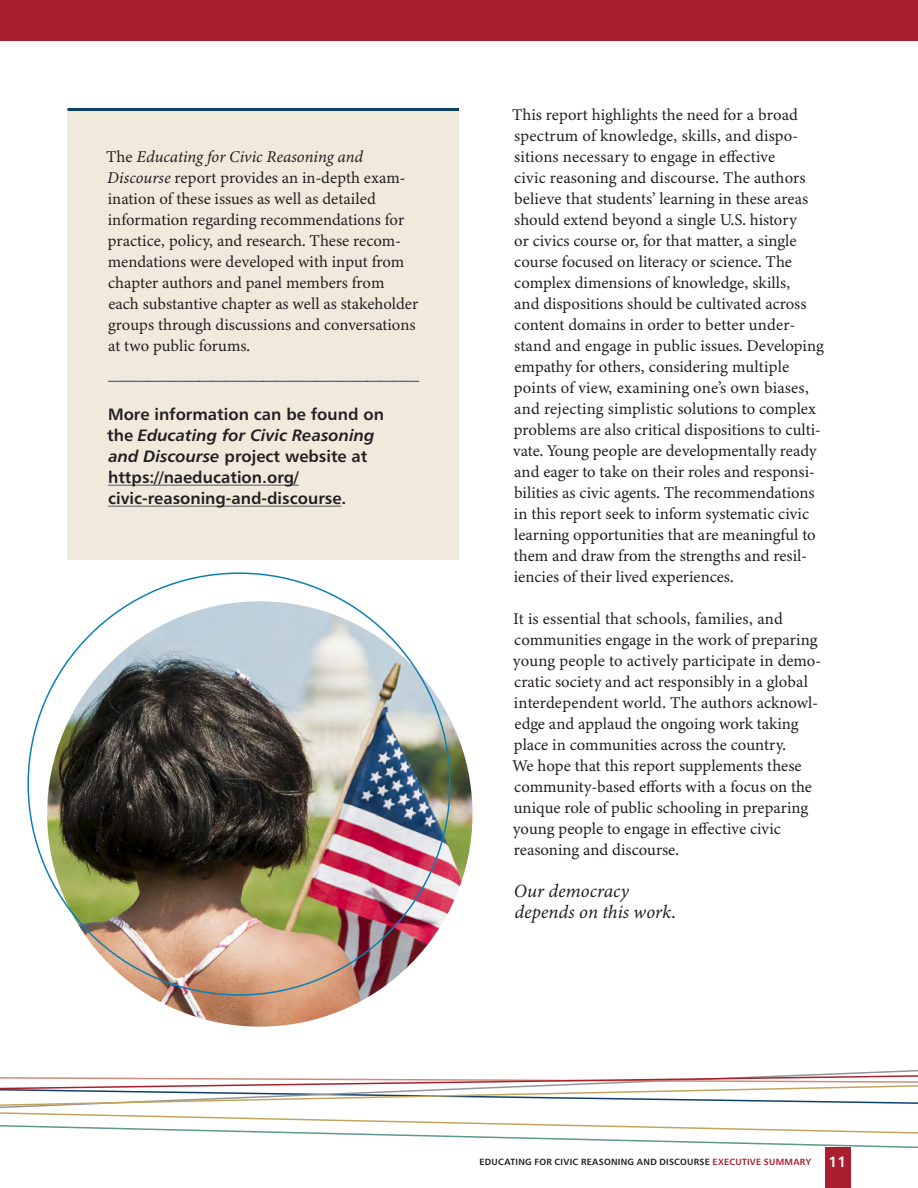
<style>
.page{position:relative;width:918px;height:1188px;background:#fff}
.page>*{position:absolute;margin:0;border:0;box-sizing:border-box;transform-origin:0 0}
.t1{font:italic 18.75px/21px "Minion Variable Concept";color:#231f20}
.t2{font:16.5px/21px "Minion Variable Concept";color:#231f20}
.t3{font:16.5px/21px "Humanist 777 BT Bold B";color:#231f20}
.t4{font:16.5px "Minion Variable Concept";color:#0e406a}
.t5{font:9px "Humanist 777 BT Bold B";letter-spacing:.025em;color:#231f20}
.s1{font-style:italic}
.s2{font-family:"Humanist 777 BT Bold Italic B"}
.s3{color:#aa1f2e}
.s4{font-size:15px;color:#fff}
</style>
<div class="page">
<div style="left:0;top:0;width:918px;height:40px;background:#aa1f2e"></div>
<div style="left:68px;top:110px;width:391px;height:449px;background:#f0eadc"></div>
<hr style="left:108px;top:485px;width:191px;height:1px;background:#58595b">
<hr style="left:108px;top:506px;width:233px;height:1px;background:#58595b">
<img style="left:47px;top:601px;width:425px;height:426px;border-radius:213px">
<hr style="left:68px;top:108px;width:391px;height:3px;background:#0e406a">
<svg style="left:406px;top:1136px;width:512px;height:18px"></svg>
<svg style="left:109px;top:1129px;width:809px;height:7px"></svg>
<svg style="left:0;top:1072px;width:918px;height:57px"></svg>
<div style="left:825px;top:1148px;width:25px;height:40px;background:#aa1f2e"></div>
<p class="t2" style="left:106px;top:146px;width:314px">The <span class="s1">Educating for Civic Reasoning and Discourse</span> report provides an in-depth exam&shy;ination of these issues as well as detailed information regarding recommendations for practice, policy, and research. These recom&shy;mendations were developed with input from chapter authors and panel members from<br>each substantive chapter as well as stakeholder groups through discussions and conversations at two public forums.</p>
<p class="t4" style="left:108px;top:369px;width:314px">————————————————————————</p>
<p class="t3" style="left:107px;top:403px;width:278px">More information can be found on the <span class="s2">Educating for Civic Reasoning and Discourse</span> project website at https://naeducation.org/ civic-reasoning-and-discourse.</p>
<p class="t2" style="left:512px;top:104px;width:313px">This report highlights the need for a broad spectrum of knowledge, skills, and dispo&shy;sitions necessary to engage in effective<br>civic reasoning and discourse. The authors believe that students’ learning in these areas should extend beyond a single U.S. history<br>or civics course or, for that matter, a single course focused on literacy or science. The complex dimensions of knowledge, skills,<br>and dispositions should be cultivated across content domains in order to better under&shy;stand and engage in public issues. Developing empathy for others, considering multiple points of view, examining one’s own biases, and rejecting simplistic solutions to complex problems are also critical dispositions to culti&shy;vate. Young people are developmentally ready and eager to take on their roles and responsi&shy;bilities as civic agents. The recommendations in this report seek to inform systematic civic learning opportunities that are meaningful to them and draw from the strengths and resil&shy;iencies of their lived experiences.</p>
<p class="t2" style="left:512px;top:608px;width:310px">It is essential that schools, families, and communities engage in the work of preparing young people to actively participate in demo&shy;cratic society and act responsibly in a global interdependent world. The authors acknowl&shy;edge and applaud the ongoing work taking place in communities across the country.<br>We hope that this report supplements these community-based efforts with a focus on the unique role of public schooling in preparing young people to engage in effective civic reasoning and discourse.</p>
<p class="t1" style="left:514px;top:880px;width:163px">Our democracy depends on this work.</p>
<p class="t5" style="left:480px;top:1156px;width:368px">EDUCATING FOR CIVIC REASONING AND DISCOURSE <span class="s3">EXECUTIVE SUMMARY</span> <span class="s4">11</span></p>
</div>
